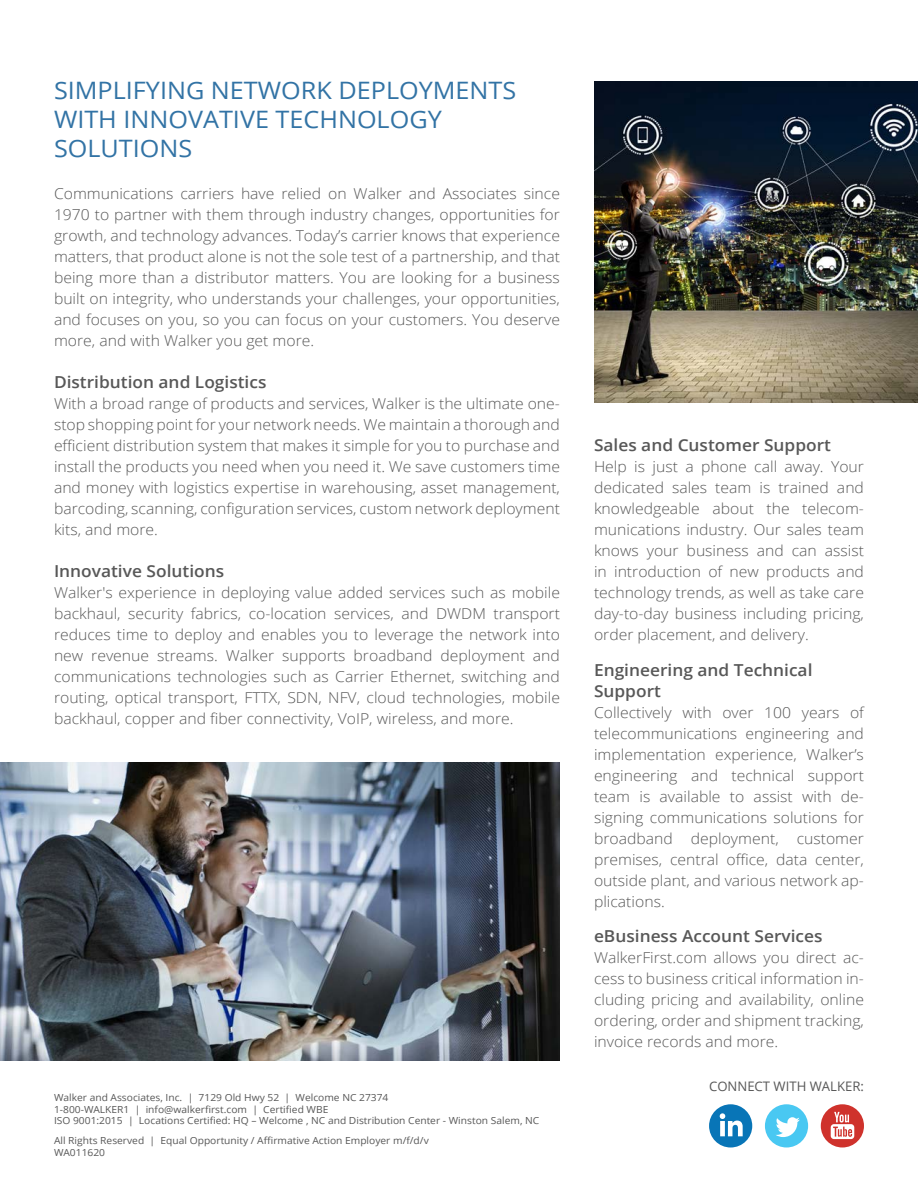
<style>
.page{position:relative;width:918px;height:1188px;background:#fff}
.page>*{position:absolute;margin:0;border:0;box-sizing:border-box;transform-origin:0 0}
.t1{font:24px/28.8px "Open Sans";color:#3273a5;scale:1.05 1}
.t2{font:600 16.5px/21px "Open Sans";color:#585858;scale:1.05 1}
.t3{font:300 15px/21px "Open Sans";color:#585858;text-align:justify;scale:1.05 1}
.t4{font:13.2px "Open Sans";color:#585858}
.t5{font:9.75px "Open Sans";color:#585858;scale:1.05 1}
</style>
<div class="page">
<svg style="left:709px;top:1104px;width:43px;height:43px"></svg>
<svg style="left:821px;top:1104px;width:43px;height:43px"></svg>
<svg style="left:765px;top:1104px;width:43px;height:43px"></svg>
<img style="left:0;top:762px;width:559px;height:299px">
<img style="left:594px;top:81px;width:324px;height:321px">
<p class="t1" style="left:54px;top:76px;width:442px">SIMPLIFYING NETWORK DEPLOYMENTS<br>WITH INNOVATIVE TECHNOLOGY<br>SOLUTIONS</p>
<p class="t3" style="left:54px;top:183px;width:483px">Communications carriers have relied on Walker and Associates since 1970 to partner with them through industry changes, opportunities for growth, and technology advances. Today’s carrier knows that experience matters, that product alone is not the sole test of a partnership, and that being more than a distributor matters. You are looking for a business built on integrity, who understands your challenges, your opportunities, and focuses on you, so you can focus on your customers. You deserve more, and with Walker you get more.</p>
<p class="t2" style="left:54px;top:371px;width:204px">Distribution and Logistics</p>
<p class="t3" style="left:54px;top:393px;width:483px">With a broad range of products and services, Walker is the ultimate one&shy;stop shopping point for your network needs. We maintain a thorough and efficient distribution system that makes it simple for you to purchase and install the products you need when you need it. We save customers time and money with logistics expertise in warehousing, asset management, barcoding, scanning, configuration services, custom network deployment kits, and more.</p>
<p class="t2" style="left:54px;top:560px;width:164px">Innovative Solutions</p>
<p class="t3" style="left:54px;top:582px;width:483px">Walker's experience in deploying value added services such as mobile backhaul, security fabrics, co-location services, and DWDM transport reduces time to deploy and enables you to leverage the network into new revenue streams. Walker supports broadband deployment and communications technologies such as Carrier Ethernet, switching and routing, optical transport, FTTX, SDN, NFV, cloud technologies, mobile backhaul, copper and fiber connectivity, VoIP, wireless, and more.</p>
<p class="t5" style="left:54px;top:1091px;width:320px">Walker and Associates, Inc. | 7129 Old Hwy 52 | Welcome NC 27374</p>
<p class="t5" style="left:54px;top:1102px;width:263px">1-800-WALKER1 | info@walkerfirst.com | Certified WBE</p>
<p class="t5" style="left:54px;top:1114px;width:464px">ISO 9001:2015 | Locations Certified: HQ – Welcome , NC and Distribution Center - Winston Salem, NC</p>
<p class="t5" style="left:54px;top:1134px;width:358px">All Rights Reserved | Equal Opportunity / Affirmative Action Employer m/f/d/v</p>
<p class="t5" style="left:54px;top:1146px;width:50px">WA011620</p>
<p class="t2" style="left:594px;top:435px;width:227px">Sales and Customer Support</p>
<p class="t3" style="left:594px;top:456px;width:259px">Help is just a phone call away. Your dedicated sales team is trained and knowledgeable about the telecom&shy;munications industry. Our sales team knows your business and can assist in introduction of new products and technology trends, as well as take care day-to-day business including pricing, order placement, and delivery.</p>
<p class="t2" style="left:594px;top:659px;width:210px">Engineering and Technical<br>Support</p>
<p class="t3" style="left:594px;top:701px;width:259px">Collectively with over 100 years of telecommunications engineering and implementation experience, Walker’s engineering and technical support team is available to assist with de&shy;signing communications solutions for broadband deployment, customer premises, central office, data center, outside plant, and various network ap&shy;plications.</p>
<p class="t2" style="left:594px;top:925px;width:219px">eBusiness Account Services</p>
<p class="t3" style="left:594px;top:947px;width:259px">WalkerFirst.com allows you direct ac&shy;cess to business critical information in&shy;cluding pricing and availability, online ordering, order and shipment tracking, invoice records and more.</p>
<p class="t4" style="left:709px;top:1077px;width:156px">CONNECT WITH WALKER:</p>
</div>
